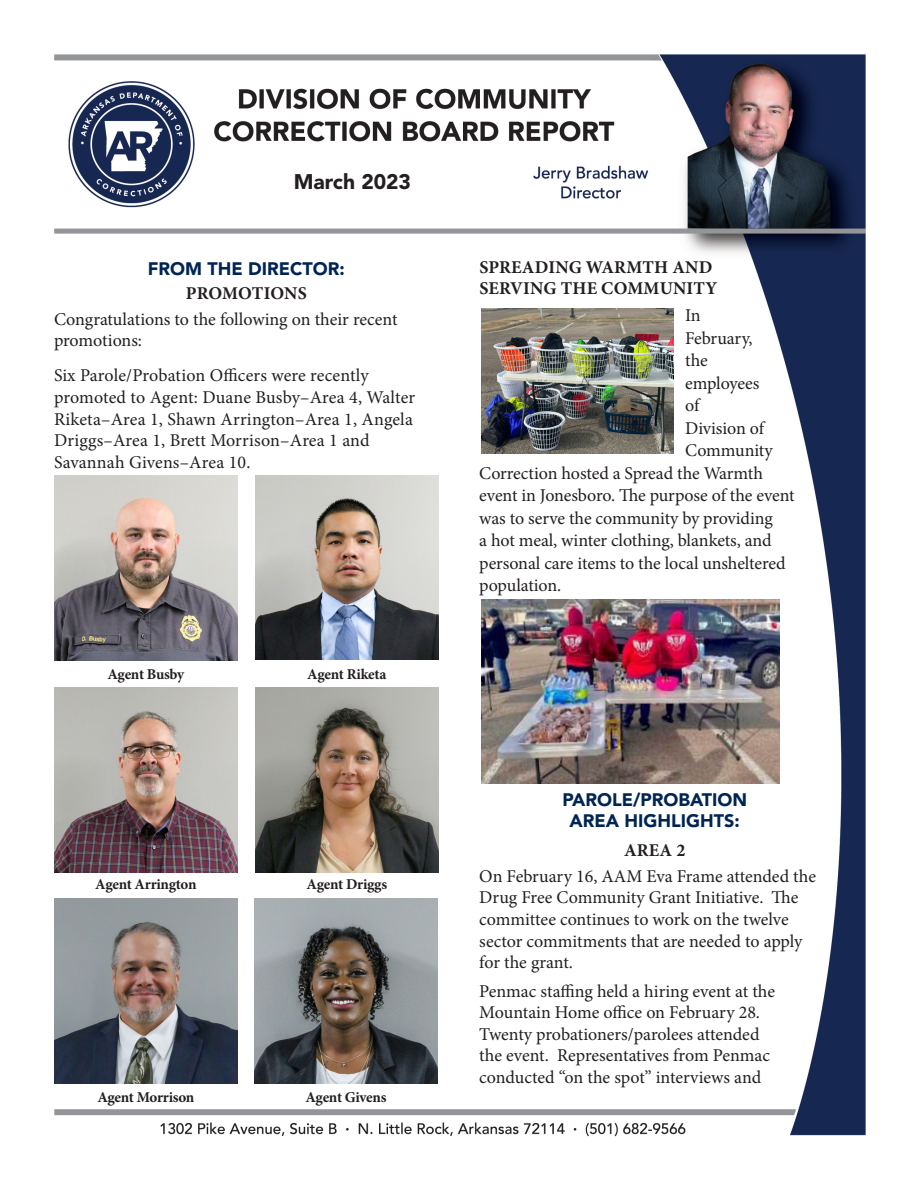
<style>
.page{position:relative;width:918px;height:1188px;background:#fff}
.page>*{position:absolute;margin:0;border:0;box-sizing:border-box;transform-origin:0 0}
.t1{font:900 21px "Avenir LT Std";color:#231f20}
.t2{font:18px/21.6px "Minion Pro";letter-spacing:-.005em;color:#231f20}
.t3{font:700 18px/21.6px "Minion Pro";letter-spacing:.01em;color:#231f20}
.t4{font:900 18px/21.6px "Avenir LT Std";color:#002553;text-align:center}
.t5{font:700 15px "Minion Pro";letter-spacing:-.02em;color:#231f20}
</style>
<div class="page">
<img style="left:54px;top:54px;width:812px;height:1083px">
<img style="left:255px;top:475px;width:184px;height:185px">
<img style="left:54px;top:687px;width:184px;height:185px">
<img style="left:255px;top:687px;width:184px;height:185px">
<img style="left:54px;top:899px;width:184px;height:185px">
<img style="left:254px;top:899px;width:184px;height:185px">
<img style="left:54px;top:476px;width:184px;height:184px">
<img style="left:481px;top:309px;width:192px;height:144px">
<img style="left:481px;top:599px;width:298px;height:185px">
<p class="t1" style="left:294px;top:169px;width:119px">March 2023</p>
<p class="t4" style="left:148px;top:258px;width:198px">FROM THE DIRECTOR:</p>
<p class="t3" style="left:186px;top:282px;width:122px">PROMOTIONS</p>
<p class="t2" style="left:54px;top:308px;width:345px">Congratulations to the following on their recent promotions:</p>
<p class="t2" style="left:54px;top:365px;width:363px">Six Parole/Probation Officers were recently promoted to Agent: Duane Busby–Area 4, Walter Riketa–Area 1, Shawn Arrington–Area 1, Angela Driggs–Area 1, Brett Morrison–Area 1 and Savannah Givens–Area 10.</p>
<p class="t5" style="left:107px;top:664px;width:78px">Agent Busby</p>
<p class="t5" style="left:307px;top:663px;width:81px">Agent Riketa</p>
<p class="t5" style="left:95px;top:874px;width:103px">Agent Arrington</p>
<p class="t5" style="left:307px;top:874px;width:82px">Agent Driggs</p>
<p class="t5" style="left:97px;top:1087px;width:99px">Agent Morrison</p>
<p class="t5" style="left:305px;top:1087px;width:83px">Agent Givens</p>
<p class="t3" style="left:479px;top:256px;width:240px">SPREADING WARMTH AND<br>SERVING THE COMMUNITY</p>
<p class="t2" style="left:685px;top:305px;width:17px">In</p>
<p class="t2" style="left:685px;top:327px;width:69px">February,</p>
<p class="t2" style="left:685px;top:350px;width:24px">the</p>
<p class="t2" style="left:685px;top:372px;width:76px">employees</p>
<p class="t2" style="left:685px;top:395px;width:16px">of</p>
<p class="t2" style="left:685px;top:417px;width:80px">Division of</p>
<p class="t2" style="left:685px;top:440px;width:89px">Community</p>
<p class="t2" style="left:479px;top:462px;width:285px">Correction hosted a Spread the Warmth</p>
<p class="t2" style="left:479px;top:485px;width:317px">event in Jonesboro. The purpose of the event</p>
<p class="t2" style="left:479px;top:507px;width:295px">was to serve the community by providing</p>
<p class="t2" style="left:479px;top:530px;width:294px">a hot meal, winter clothing, blankets, and</p>
<p class="t2" style="left:479px;top:552px;width:308px">personal care items to the local unsheltered</p>
<p class="t2" style="left:479px;top:575px;width:84px">population.</p>
<p class="t4" style="left:562px;top:789px;width:186px">PAROLE/PROBATION<br>AREA HIGHLIGHTS:</p>
<p class="t3" style="left:624px;top:839px;width:63px">AREA 2</p>
<p class="t2" style="left:479px;top:865px;width:338px">On February 16, AAM Eva Frame attended the Drug Free Community Grant Initiative. The committee continues to work on the twelve sector commitments that are needed to apply for the grant.</p>
<p class="t2" style="left:479px;top:980px;width:297px">Penmac staffing held a hiring event at the Mountain Home office on February 28.<br>Twenty probationers/parolees attended the event. Representatives from Penmac conducted “on the spot” interviews and</p>
</div>
